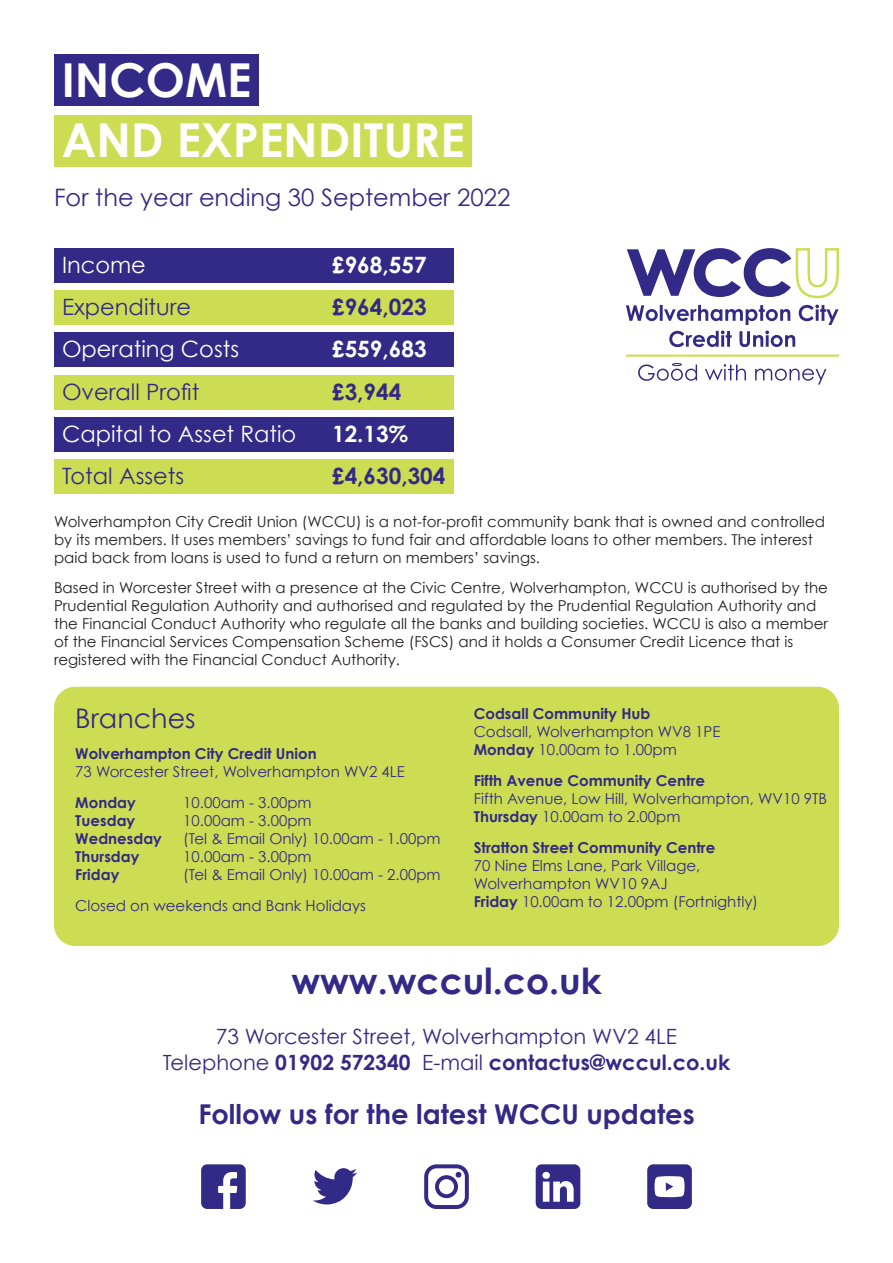
<style>
.page{position:relative;width:893px;height:1263px;background:#fff}
.page>*{position:absolute;margin:0;border:0;box-sizing:border-box;transform-origin:0 0}
.t1{font:700 46.8px/60.6px "Century Gothic";color:#fff}
.t2{font:700 36px "Century Gothic";color:#332986}
.t3{font:700 27.3px "Century Gothic";color:#332986}
.t4{font:27px "Century Gothic";color:#332986}
.t5{font:24px "Century Gothic";color:#332986}
.t6{font:22.5px "Century Gothic";color:#fff}
.t7{font:22.5px "Century Gothic";color:#332986}
.t8{font:700 22.5px "Century Gothic";color:#332986}
.t9{font:700 22.5px "Century Gothic";color:#fff}
.t10{font:21px/25.2px "Century Gothic";color:#332986;text-align:center}
.t11{font:15px/18px "Century Gothic";color:#231f20}
.t12{font:15px/18px "Century Gothic";color:#332986}
.t13{font:700 15px "Century Gothic";color:#332986}
.s1{font-weight:700}
</style>
<div class="page">
<div style="left:54px;top:248px;width:400px;height:35px;background:#332986"></div>
<div style="left:54px;top:290px;width:400px;height:35px;background:#cddd53"></div>
<div style="left:54px;top:333px;width:400px;height:34px;background:#332986"></div>
<div style="left:54px;top:375px;width:400px;height:35px;background:#cddd53"></div>
<div style="left:54px;top:417px;width:400px;height:35px;background:#332986"></div>
<div style="left:54px;top:460px;width:400px;height:34px;background:#cddd53"></div>
<svg style="left:313px;top:1168px;width:44px;height:36px"></svg>
<svg style="left:201px;top:1164px;width:45px;height:45px"></svg>
<svg style="left:536px;top:1164px;width:44px;height:45px"></svg>
<svg style="left:647px;top:1164px;width:45px;height:45px"></svg>
<svg style="left:424px;top:1164px;width:45px;height:45px"></svg>
<div style="left:54px;top:687px;width:785px;height:259px;background:#cddd53;border-radius:21px"></div>
<div style="left:54px;top:54px;width:205px;height:52px;background:#332986"></div>
<div style="left:54px;top:115px;width:418px;height:51px;background:#cddd53"></div>
<svg style="left:627px;top:248px;width:212px;height:51px"></svg>
<svg style="left:626px;top:305px;width:213px;height:42px"></svg>
<hr style="left:626px;top:355px;width:213px;height:2px;background:#cddd53">
<svg style="left:638px;top:363px;width:188px;height:22px"></svg>
<h1 class="t1" style="left:62px;top:48px;width:404px">INCOME<br>AND EXPENDITURE</h1>
<h3 class="t5" style="left:54px;top:182px;width:458px">For the year ending 30 September 2022</h3>
<h3 class="t6" style="left:62px;top:251px;width:85px">Income</h3>
<h3 class="t9" style="left:332px;top:251px;width:96px">£968,557</h3>
<h3 class="t7" style="left:62px;top:293px;width:131px">Expenditure</h3>
<h3 class="t8" style="left:332px;top:293px;width:96px">£964,023</h3>
<h3 class="t6" style="left:62px;top:336px;width:179px">Operating Costs</h3>
<h3 class="t9" style="left:332px;top:335px;width:96px">£559,683</h3>
<h3 class="t7" style="left:62px;top:378px;width:139px">Overall Profit</h3>
<h3 class="t8" style="left:332px;top:377px;width:71px">£3,944</h3>
<h3 class="t6" style="left:62px;top:420px;width:236px">Capital to Asset Ratio</h3>
<h3 class="t9" style="left:332px;top:420px;width:78px">12.13%</h3>
<h3 class="t7" style="left:62px;top:462px;width:124px">Total Assets</h3>
<h3 class="t8" style="left:332px;top:462px;width:115px">£4,630,304</h3>
<p class="t11" style="left:54px;top:512px;width:772px">Wolverhampton City Credit Union (WCCU) is a not-for-profit community bank that is owned and controlled by its members. It uses members’ savings to fund fair and affordable loans to other members. The interest paid back from loans is used to fund a return on members’ savings.</p>
<p class="t11" style="left:54px;top:579px;width:776px">Based in Worcester Street with a presence at the Civic Centre, Wolverhampton, WCCU is authorised by the Prudential Regulation Authority and authorised and regulated by the Prudential Regulation Authority and the Financial Conduct Authority who regulate all the banks and building societies. WCCU is also a member of the Financial Services Compensation Scheme (FSCS) and it holds a Consumer Credit Licence that is registered with the Financial Conduct Authority.</p>
<h3 class="t4" style="left:75px;top:702px;width:122px">Branches</h3>
<p class="t13" style="left:75px;top:744px;width:243px">Wolverhampton City Credit Union</p>
<p class="t12" style="left:75px;top:762px;width:331px">73 Worcester Street, Wolverhampton WV2 4LE</p>
<p class="t13" style="left:75px;top:793px;width:62px">Monday</p>
<p class="t12" style="left:183px;top:793px;width:130px">10.00am - 3.00pm</p>
<p class="t13" style="left:75px;top:811px;width:61px">Tuesday</p>
<p class="t12" style="left:183px;top:811px;width:130px">10.00am - 3.00pm</p>
<p class="t13" style="left:75px;top:829px;width:88px">Wednesday</p>
<p class="t12" style="left:183px;top:829px;width:259px">(Tel &amp; Email Only) 10.00am - 1.00pm</p>
<p class="t13" style="left:75px;top:847px;width:66px">Thursday</p>
<p class="t12" style="left:183px;top:847px;width:130px">10.00am - 3.00pm</p>
<p class="t13" style="left:75px;top:865px;width:46px">Friday</p>
<p class="t13" style="left:474px;top:704px;width:178px">Codsall Community Hub</p>
<p class="t12" style="left:474px;top:723px;width:248px">Codsall, Wolverhampton WV8 1PE<br><span class="s1">Monday</span> 10.00am to 1.00pm</p>
<p class="t13" style="left:474px;top:771px;width:233px">Fifth Avenue Community Centre</p>
<p class="t12" style="left:474px;top:789px;width:355px">Fifth Avenue, Low Hill, Wolverhampton, WV10 9TB<br><span class="s1">Thursday</span> 10.00am to 2.00pm</p>
<p class="t13" style="left:474px;top:838px;width:243px">Stratton Street Community Centre</p>
<p class="t12" style="left:474px;top:856px;width:286px">70 Nine Elms Lane, Park Village,<br>Wolverhampton WV10 9AJ<br><span class="s1">Friday</span> 10.00am to 12.00pm (Fortnightly)</p>
<p class="t12" style="left:75px;top:859px;width:367px;line-height:30.8px;text-indent:108px">(Tel &amp; Email Only) 10.00am - 2.00pm<br>Closed on weekends and Bank Holidays</p>
<h2 class="t2" style="left:291px;top:959px;width:312px">www.wccul.co.uk</h2>
<h3 class="t10" style="left:163px;top:1024px;width:569px">73 Worcester Street, Wolverhampton WV2 4LE<br>Telephone <span class="s1">01902 572340</span> E-mail <span class="s1">contactus@wccul.co.uk</span></h3>
<h3 class="t3" style="left:198px;top:1097px;width:498px">Follow us for the latest WCCU updates</h3>
</div>
